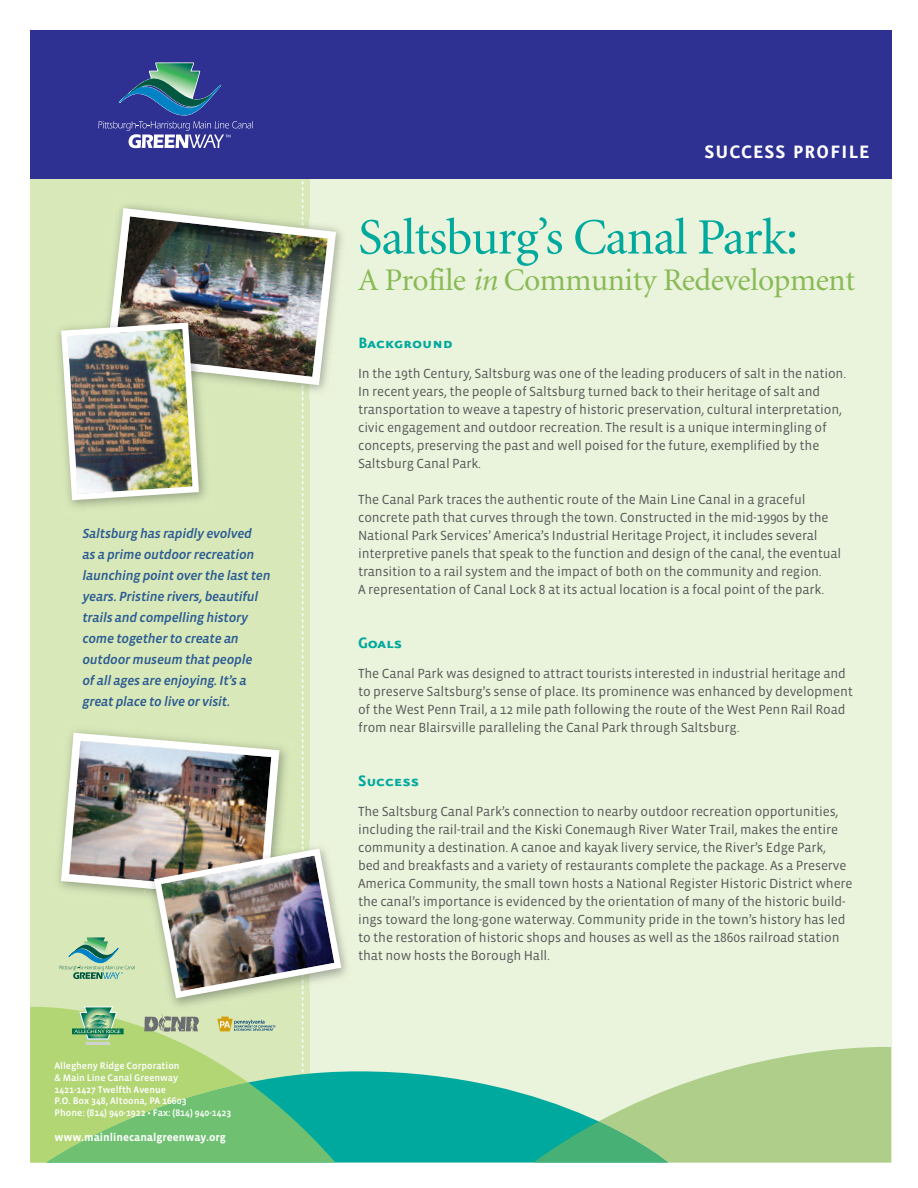
<style>
.page{position:relative;width:918px;height:1188px;background:#fff}
.page>*{position:absolute;margin:0;border:0;box-sizing:border-box;transform-origin:0 0}
.t1{font:51px "Minion";letter-spacing:-.02em;color:#00a99d}
.t2{font:31.5px "Minion";letter-spacing:-.01em;color:#88ba55}
.t3{font:21.45px "Eureka Sans Bold Caps";letter-spacing:.05em;color:#fff}
.t4{font:18px "Eureka Sans Bold Caps";color:#00a99d}
.t5{font:13.5px/18px "Vista Sans";letter-spacing:-.01em;color:#57585a}
.t6{font:italic 13.5px/21px "Vista Sans Med";letter-spacing:-.02em;color:#2c5c92}
.t7{font:700 11.25px "Vista Sans";color:#fff}
.t8{font:9.75px/11.7px "Vista Sans Med";color:#fff}
.s1{font-style:italic}
</style>
<div class="page">
<div style="left:38px;top:168px;width:854px;height:995px;background:#eaf3db"></div>
<div style="left:30px;top:30px;width:861px;height:148px;background:#2e3092"></div>
<svg style="left:345px;top:1071px;width:189px;height:91px;background:#14afa2"></svg>
<svg style="left:534px;top:1047px;width:357px;height:115px"></svg>
<svg style="left:98px;top:62px;width:155px;height:86px"></svg>
<img style="left:30px;top:178px;width:315px;height:985px">
<img style="left:138px;top:1013px;width:65px;height:23px">
<p class="t6" style="left:82px;top:523px;width:190px">Saltsburg has rapidly evolved<br>as a prime outdoor recreation launching point over the last ten years. Pristine rivers, beautiful trails and compelling history come together to create an outdoor museum that people<br>of all ages are enjoying. It’s a great place to live or visit.</p>
<p class="t8" style="left:55px;top:1060px;width:178px">Allegheny Ridge Corporation<br>&amp; Main Line Canal Greenway<br>1421-1427 Twelfth Avenue<br>P.O. Box 348, Altoona, PA 16603<br>Phone: (814) 940-1922 • Fax: (814) 940-1423</p>
<p class="t7" style="left:55px;top:1130px;width:173px">www.mainlinecanalgreenway.org</p>
<h3 class="t3" style="left:705px;top:138px;width:167px">SUCCESS PROFILE</h3>
<h1 class="t1" style="left:358px;top:217px;width:442px">Saltsburg’s Canal Park:</h1>
<h2 class="t2" style="left:358px;top:267px;width:499px">A Profile <span class="s1">in</span> Community Redevelopment</h2>
<h3 class="t4" style="left:358px;top:331px;width:96px">Background</h3>
<p class="t5" style="left:358px;top:364px;width:490px">In the 19th Century, Saltsburg was one of the leading producers of salt in the nation.<br>In recent years, the people of Saltsburg turned back to their heritage of salt and transportation to weave a tapestry of historic preservation, cultural interpretation, civic engagement and outdoor recreation. The result is a unique intermingling of concepts, preserving the past and well poised for the future, exemplified by the Saltsburg Canal Park.</p>
<p class="t5" style="left:358px;top:490px;width:485px">The Canal Park traces the authentic route of the Main Line Canal in a graceful concrete path that curves through the town. Constructed in the mid-1990s by the National Park Services’ America’s Industrial Heritage Project, it includes several interpretive panels that speak to the function and design of the canal, the eventual transition to a rail system and the impact of both on the community and region.<br>A representation of Canal Lock 8 at its actual location is a focal point of the park.</p>
<h3 class="t4" style="left:358px;top:631px;width:46px">Goals</h3>
<p class="t5" style="left:358px;top:664px;width:497px">The Canal Park was designed to attract tourists interested in industrial heritage and to preserve Saltsburg’s sense of place. Its prominence was enhanced by development of the West Penn Trail, a 12 mile path following the route of the West Penn Rail Road from near Blairsville paralleling the Canal Park through Saltsburg.</p>
<h3 class="t4" style="left:358px;top:769px;width:63px">Success</h3>
<p class="t5" style="left:358px;top:802px;width:496px">The Saltsburg Canal Park’s connection to nearby outdoor recreation opportunities, including the rail-trail and the Kiski Conemaugh River Water Trail, makes the entire community a destination. A canoe and kayak livery service, the River’s Edge Park,<br>bed and breakfasts and a variety of restaurants complete the package. As a Preserve America Community, the small town hosts a National Register Historic District where the canal’s importance is evidenced by the orientation of many of the historic build&shy;ings toward the long-gone waterway. Community pride in the town’s history has led to the restoration of historic shops and houses as well as the 1860s railroad station that now hosts the Borough Hall.</p>
</div>
